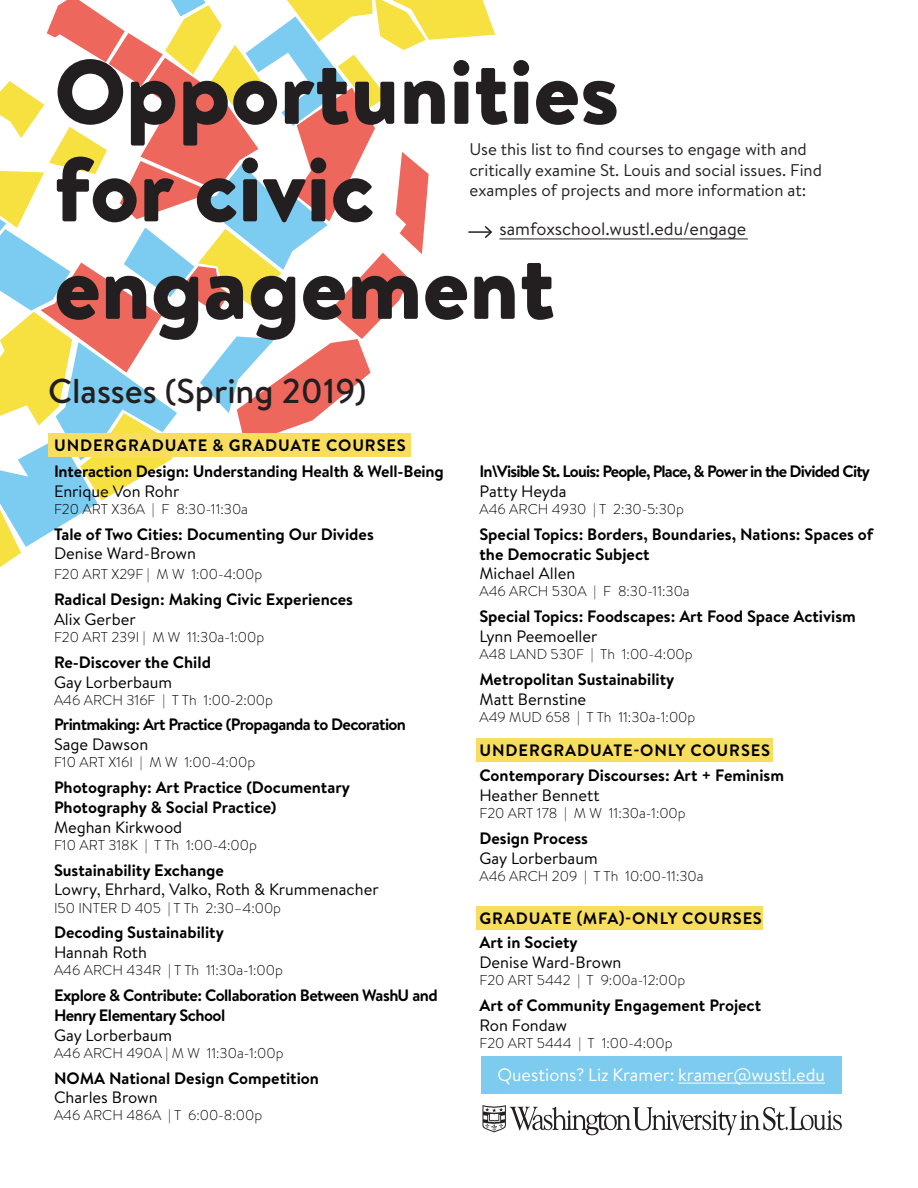
<style>
.page{position:relative;width:918px;height:1188px;background:#fff}
.page>*{position:absolute;margin:0;border:0;box-sizing:border-box;transform-origin:0 0}
.Paragraph_Style_1{font:900 91.2px/97.5px "Brandon Text";color:#231f20}
.h2_non-all-caps{font:500 34.5px "Brandon Text";color:#231f20}
.t1{font:18px "Brandon Text";color:#fff}
.body{font:18px "Brandon Text";color:#231f20}
.body-2{font:16.95px/20.2px "Brandon Text";color:#231f20}
.body_classes_smaller{font:700 16.5px/19.8px "Brandon Text";color:#000}
.body_classes_smaller-2{font:16.5px/19.8px "Brandon Text";color:#000}
.body_classes_smaller-3{font:700 16.5px/19.8px "Brandon Text";letter-spacing:-.03em;color:#000}
.body_classes_smaller-4{font:700 16.5px "Brandon Text";letter-spacing:.055em;color:#000}
.body_classes_smaller-5{font:700 16.5px/19.8px "Brandon Text";letter-spacing:-.05em;color:#000}
.body_classes_smaller-6{font:700 16.5px/19.8px "Brandon Text";letter-spacing:-.035em;color:#000}
.body_classes_smaller-7{font:300 14.25px "Brandon Text";color:#000}
.s1{font-weight:400}
.s2{font-weight:700}
</style>
<div class="page">
<div style="left:476px;top:738px;width:297px;height:23px;background:#f9de5e"></div>
<div style="left:476px;top:906px;width:287px;height:23px;background:#f9de5e"></div>
<hr style="left:499px;top:238px;width:249px;height:1px;background:#231f20">
<svg style="left:0;top:0;width:495px;height:567px"></svg>
<div style="left:481px;top:1056px;width:361px;height:38px;background:#7dcbee"></div>
<hr style="left:678px;top:1083px;width:147px;height:1px;background:#fff">
<svg style="left:482px;top:1105px;width:360px;height:30px"></svg>
<p class="Paragraph_Style_1" style="left:54px;top:42px;width:567px">Opportunities for civic engagement</p>
<p class="body-2" style="left:470px;top:139px;width:354px">Use this list to find courses to engage with and critically examine St. Louis and social issues. Find examples of projects and more information at:</p>
<p class="body" style="left:499px;top:217px;width:248px">samfoxschool.wustl.edu/engage</p>
<p class="h2_non-all-caps" style="left:48px;top:367px;width:320px">Classes (Spring 2019)</p>
<p class="body_classes_smaller-4" style="left:54px;top:434px;width:353px">UNDERGRADUATE &amp; GRADUATE COURSES</p>
<p class="body_classes_smaller" style="left:54px;top:461px;width:391px">Interaction Design: Understanding Health &amp; Well-Being<br><span class="s1">Enrique Von Rohr</span></p>
<p class="body_classes_smaller-7" style="left:54px;top:499px;width:196px">F20 ART X36A | F 8:30-11:30a</p>
<p class="body_classes_smaller" style="left:54px;top:524px;width:321px">Tale of Two Cities: Documenting Our Divides<br><span class="s1">Denise Ward-Brown</span></p>
<p class="body_classes_smaller-7" style="left:54px;top:565px;width:210px">F20 ART X29F | M W 1:00-4:00p</p>
<p class="body_classes_smaller" style="left:54px;top:589px;width:301px">Radical Design: Making Civic Experiences<br><span class="s1">Alix Gerber</span></p>
<p class="body_classes_smaller-7" style="left:54px;top:627px;width:212px">F20 ART 239I | M W 11:30a-1:00p</p>
<p class="body_classes_smaller" style="left:54px;top:652px;width:158px">Re-Discover the Child<br><span class="s1">Gay Lorberbaum</span></p>
<p class="body_classes_smaller-7" style="left:54px;top:690px;width:221px">A46 ARCH 316F | T Th 1:00-2:00p</p>
<p class="body_classes_smaller-6" style="left:54px;top:715px;width:354px">Printmaking: Art Practice (Propaganda to Decoration<br><span class="s1">Sage Dawson</span></p>
<p class="body_classes_smaller-7" style="left:54px;top:753px;width:203px">F10 ART X16I | M W 1:00-4:00p</p>
<p class="body_classes_smaller" style="left:54px;top:777px;width:297px">Photography: Art Practice (Documentary<br>Photography &amp; Social Practice)<br><span class="s1">Meghan Kirkwood</span></p>
<p class="body_classes_smaller-7" style="left:54px;top:835px;width:204px">F10 ART 318K | T Th 1:00-4:00p</p>
<p class="body_classes_smaller-2" style="left:54px;top:860px;width:326px"><span class="s2">Sustainability Exchange<br></span>Lowry, Ehrhard, Valko, Roth &amp; Krummenacher</p>
<p class="body_classes_smaller-7" style="left:54px;top:898px;width:229px">I50 INTER D 405 | T Th 2:30–4:00p</p>
<p class="body_classes_smaller" style="left:54px;top:922px;width:171px">Decoding Sustainability<br><span class="s1">Hannah Roth</span></p>
<p class="body_classes_smaller-7" style="left:54px;top:961px;width:230px">A46 ARCH 434R | T Th 11:30a-1:00p</p>
<p class="body_classes_smaller-3" style="left:54px;top:985px;width:385px">Explore &amp; Contribute: Collaboration Between WashU and<br>Henry Elementary School<br><span class="s1">Gay Lorberbaum</span></p>
<p class="body_classes_smaller-7" style="left:54px;top:1043px;width:231px">A46 ARCH 490A | M W 11:30a-1:00p</p>
<p class="body_classes_smaller" style="left:54px;top:1068px;width:267px">NOMA National Design Competition<br><span class="s1">Charles Brown</span></p>
<p class="body_classes_smaller-7" style="left:54px;top:1106px;width:210px">A46 ARCH 486A | T 6:00-8:00p</p>
<p class="body_classes_smaller-5" style="left:479px;top:461px;width:392px">In\Visible St. Louis: People, Place, &amp; Power in the Divided City<br><span class="s1">Patty Heyda</span></p>
<p class="body_classes_smaller-7" style="left:479px;top:499px;width:206px">A46 ARCH 4930 | T 2:30-5:30p</p>
<p class="body_classes_smaller" style="left:479px;top:524px;width:395px">Special Topics: Borders, Boundaries, Nations: Spaces of the Democratic Subject<br><span class="s1">Michael Allen</span></p>
<p class="body_classes_smaller-7" style="left:479px;top:582px;width:212px">A46 ARCH 530A | F 8:30-11:30a</p>
<p class="body_classes_smaller" style="left:479px;top:606px;width:378px">Special Topics: Foodscapes: Art Food Space Activism<br><span class="s1">Lynn Peemoeller</span></p>
<p class="body_classes_smaller-7" style="left:479px;top:645px;width:215px">A48 LAND 530F | Th 1:00-4:00p</p>
<p class="body_classes_smaller" style="left:479px;top:669px;width:196px">Metropolitan Sustainability<br><span class="s1">Matt Bernstine</span></p>
<p class="body_classes_smaller-7" style="left:479px;top:707px;width:217px">A49 MUD 658 | T Th 11:30a-1:00p</p>
<p class="body_classes_smaller-4" style="left:480px;top:738px;width:292px">UNDERGRADUATE-ONLY COURSES</p>
<p class="body_classes_smaller" style="left:479px;top:765px;width:306px">Contemporary Discourses: Art + Feminism<br><span class="s1">Heather Bennett</span></p>
<p class="body_classes_smaller-7" style="left:479px;top:804px;width:208px">F20 ART 178 | M W 11:30a-1:00p</p>
<p class="body_classes_smaller" style="left:479px;top:828px;width:120px">Design Process<br><span class="s1">Gay Lorberbaum</span></p>
<p class="body_classes_smaller-7" style="left:479px;top:866px;width:226px">A46 ARCH 209 | T Th 10:00-11:30a</p>
<p class="body_classes_smaller-4" style="left:480px;top:907px;width:284px">GRADUATE (MFA)-ONLY COURSES</p>
<p class="body_classes_smaller-2" style="left:479px;top:932px;width:144px"><span class="s2">Art in Society<br></span>Denise Ward-Brown</p>
<p class="body_classes_smaller-7" style="left:479px;top:970px;width:207px">F20 ART 5442 | T 9:00a-12:00p</p>
<p class="body_classes_smaller" style="left:479px;top:995px;width:283px">Art of Community Engagement Project<br><span class="s1">Ron Fondaw</span></p>
<p class="body_classes_smaller-7" style="left:479px;top:1033px;width:195px">F20 ART 5444 | T 1:00-4:00p</p>
<p class="t1" style="left:497px;top:1063px;width:329px">Questions? Liz Kramer: kramer@wustl.edu</p>
</div>
